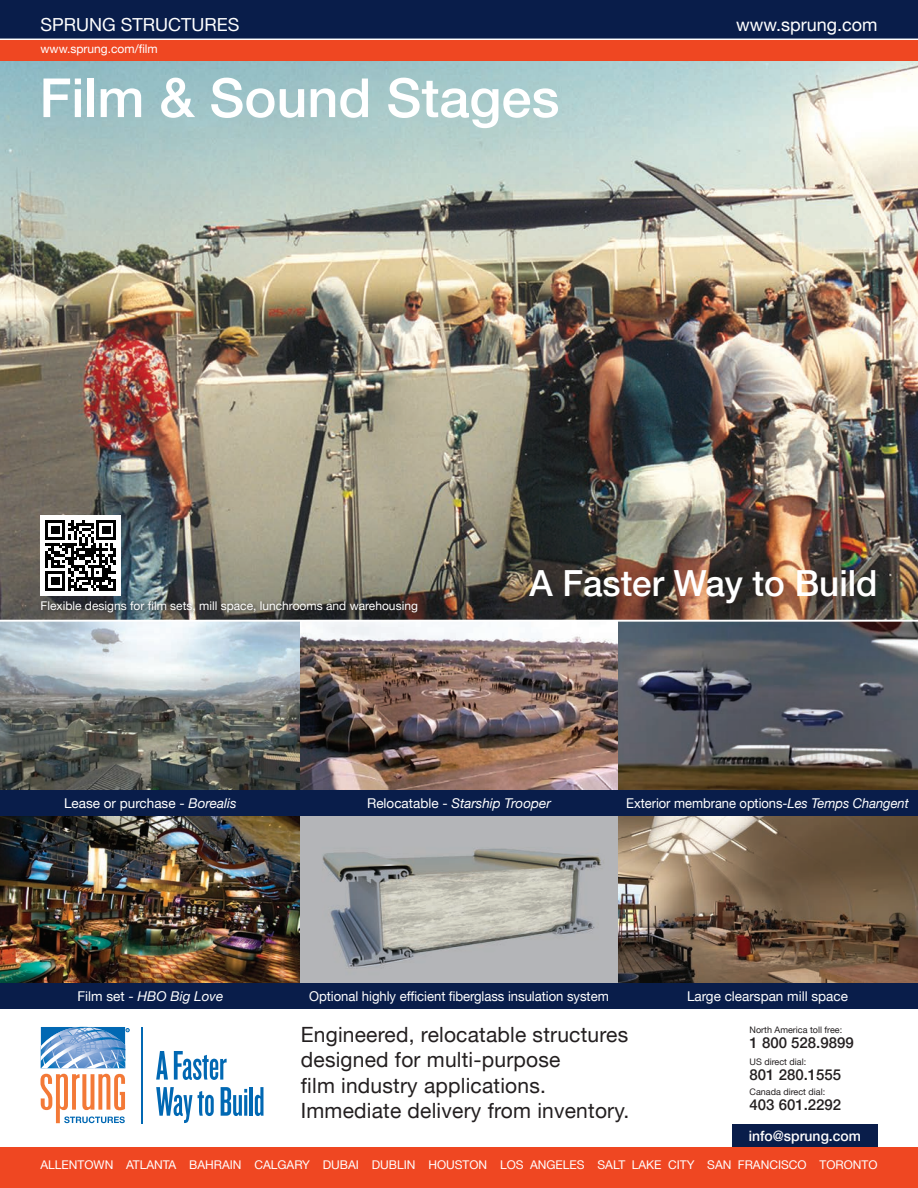
<style>
.page{position:relative;width:918px;height:1188px;background:#fff}
.page>*{position:absolute;margin:0;border:0;box-sizing:border-box;transform-origin:0 0}
.t1{font:500 54px "Helvetica Neue LT";color:#fff}
.t2{font:500 36px "Helvetica Neue LT";color:#fff}
.t3{font:21px/25.5px "Helvetica Neue LT";letter-spacing:.01em;color:#231f20}
.t4{font:18px "Helvetica Neue LT";color:#fff}
.t5{font:500 15px "Helvetica Neue LT";color:#231f20}
.t6{font:500 14.25px "Helvetica Neue LT";color:#fff}
.t7{font:13.5px "Helvetica Neue LT";letter-spacing:-.005em;color:#fff}
.t8{font:italic 13.5px "Helvetica Neue LT";color:#fff}
.t9{font:13.5px "Helvetica Neue LT";letter-spacing:-.005em;color:#fff;scale:.96 1}
.t10{font:12px "Helvetica Neue LT";color:#fff}
.t11{font:9px "Helvetica Neue LT";color:#231f20}
.s1{font-style:italic}
.s2{font-style:normal}
</style>
<div class="page">
<img style="left:617px;top:622px;width:301px;height:362px">
<img style="left:0;top:815px;width:301px;height:169px">
<img style="left:0;top:622px;width:301px;height:168px">
<img style="left:301px;top:622px;width:316px;height:362px">
<img style="left:0;top:61px;width:918px;height:559px">
<div style="left:40px;top:515px;width:82px;height:81px;background:#fff"></div>
<svg style="left:45px;top:520px;width:71px;height:71px"></svg>
<div style="left:732px;top:1124px;width:146px;height:28px;background:#091d4a"></div>
<div style="left:0;top:790px;width:918px;height:25px;background:#091d4a"></div>
<div style="left:0;top:984px;width:918px;height:25px;background:#091d4a"></div>
<div style="left:0;top:1148px;width:918px;height:40px;background:#ef4722"></div>
<div style="left:39px;top:598px;width:384px;height:20px;background:#231f20;opacity:.75"></div>
<div style="left:0;top:0;width:918px;height:39px;background:#091d4a"></div>
<div style="left:0;top:40px;width:918px;height:21px;background:#ef4722"></div>
<svg style="left:156px;top:1051px;width:12px;height:29px"></svg>
<svg style="left:174px;top:1051px;width:53px;height:29px"></svg>
<svg style="left:156px;top:1087px;width:36px;height:36px"></svg>
<svg style="left:198px;top:1091px;width:16px;height:25px"></svg>
<svg style="left:221px;top:1087px;width:26px;height:29px"></svg>
<hr style="left:244px;top:1095px;width:3px;height:21px;background:#0168b3">
<hr style="left:250px;top:1087px;width:3px;height:29px;background:#0168b3">
<svg style="left:255px;top:1087px;width:8px;height:29px"></svg>
<svg style="left:41px;top:1027px;width:88px;height:41px;background:#7ba8d5"></svg>
<svg style="left:41px;top:1074px;width:84px;height:49px"></svg>
<hr style="left:141px;top:1027px;width:2px;height:96px;background:#0168b3">
<h3 class="t4" style="left:40px;top:14px;width:200px">SPRUNG STRUCTURES</h3>
<h3 class="t4" style="left:736px;top:14px;width:143px">www.sprung.com</h3>
<p class="t10" style="left:40px;top:42px;width:119px">www.sprung.com/film</p>
<p class="t1" style="left:39px;top:66px;width:522px">Film &amp; Sound Stages</p>
<p class="t10" style="left:40px;top:599px;width:379px">Flexible designs for film sets, mill space, lunchrooms and warehousing</p>
<h2 class="t2" style="left:529px;top:562px;width:350px">A Faster Way to Build</h2>
<p class="t7" style="left:64px;top:795px;width:174px">Lease or purchase - <span class="s1">Borealis</span></p>
<p class="t8" style="left:367px;top:795px;width:185px"><span class="s2">Relocatable -</span> Starship Trooper</p>
<p class="t9" style="left:626px;top:795px;width:296px">Exterior membrane options-<span class="s1">Les Temps Changent</span></p>
<p class="t8" style="left:78px;top:988px;width:147px"><span class="s2">Film set -</span> HBO Big Love</p>
<p class="t7" style="left:309px;top:988px;width:301px">Optional highly efficient fiberglass insulation system</p>
<p class="t7" style="left:687px;top:988px;width:162px">Large clearspan mill space</p>
<p class="t3" style="left:301px;top:1021px;width:330px">Engineered, relocatable structures designed for multi-purpose<br>film industry applications.<br>Immediate delivery from inventory.</p>
<p class="t11" style="left:750px;top:1025px;width:94px">North America toll free:</p>
<p class="t5" style="left:750px;top:1034px;width:106px">1 800 528.9899</p>
<p class="t11" style="left:750px;top:1056px;width:58px">US direct dial:</p>
<p class="t5" style="left:750px;top:1066px;width:93px">801 280.1555</p>
<p class="t11" style="left:750px;top:1086px;width:77px">Canada direct dial:</p>
<p class="t5" style="left:750px;top:1096px;width:93px">403 601.2292</p>
<p class="t6" style="left:749px;top:1128px;width:114px">info@sprung.com</p>
<p class="t10" style="left:40px;top:1158px;width:839px">ALLENTOWN ATLANTA BAHRAIN CALGARY DUBAI DUBLIN HOUSTON LOS ANGELES SALT LAKE CITY SAN FRANCISCO TORONTO</p>
</div>
